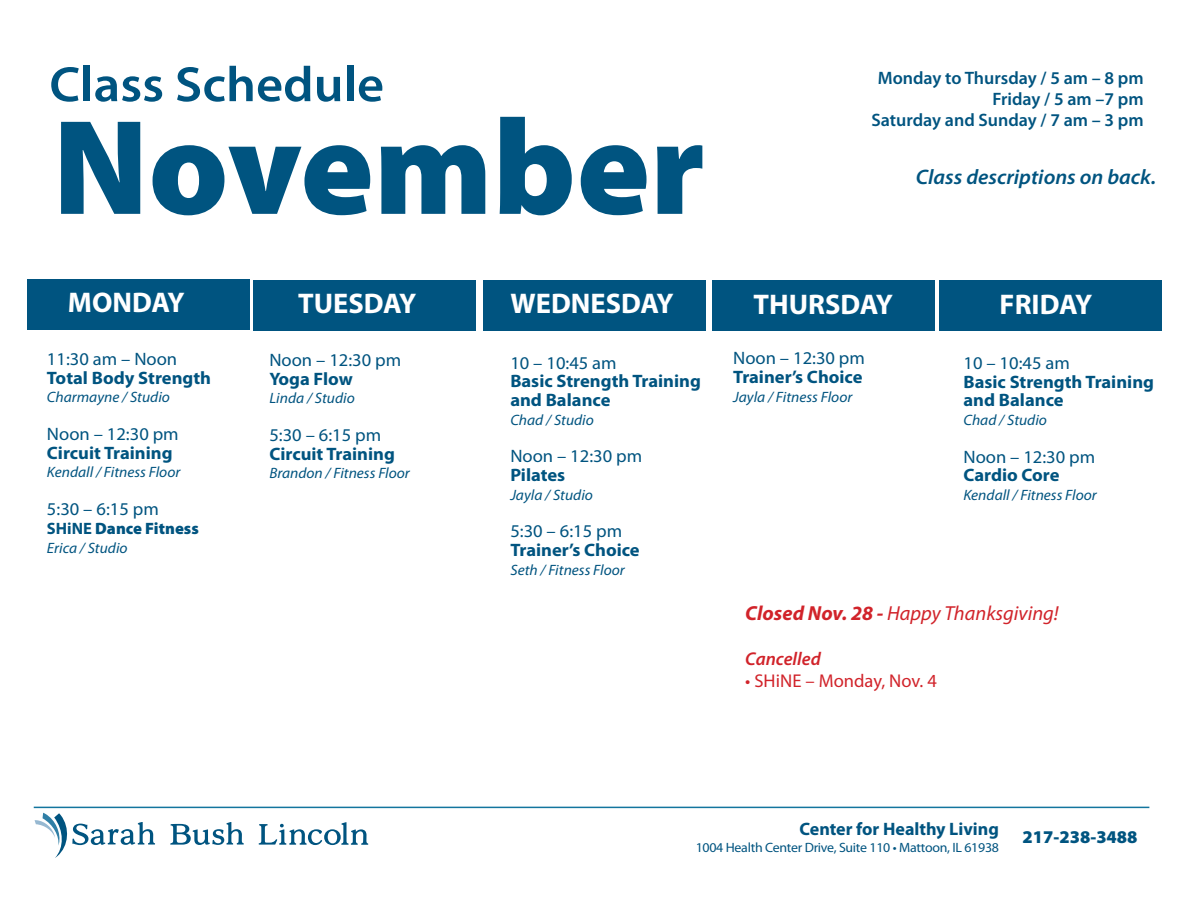
<style>
.page{position:relative;width:1188px;height:918px;background:#fff}
.page>*{position:absolute;margin:0;border:0;box-sizing:border-box;transform-origin:0 0}
.t1{font:900 136.5px "Myriad Pro";color:#005480}
.t2{font:600 49.8px "Myriad Pro";color:#005480;scale:1.05 1}
.t3{font:700 28.5px "Myriad Pro";color:#fff}
.t4{font:italic 600 21px "Myriad Pro";color:#005480}
.Paragraph_Style_1{font:italic 20.4px "Myriad Pro";color:#d1232a}
.t5{font:18.6px "Myriad Variable Concept";color:#d1232a}
.t6{font:italic 18.6px "Myriad Variable Concept";color:#d1232a}
.t7{font:700 18px/18.8px "Myriad Pro";color:#005480}
.t8{font:18px "Myriad Pro";color:#005480}
.t9{font:600 18px "Myriad Pro";color:#005480}
.t10{font:900 18px "Myriad Pro";color:#005480}
.Paragraph_Style_1-2{font:900 16.5px "Myriad Pro";color:#005480}
.t11{font:italic 15px "Myriad Pro";color:#005480}
.t12{font:13.5px "Myriad Pro";letter-spacing:-.02em;color:#005480}
.s1{font-weight:700}
</style>
<div class="page">
<div style="left:27px;top:279px;width:222px;height:50px;background:#005480"></div>
<div style="left:254px;top:280px;width:222px;height:50px;background:#005480"></div>
<div style="left:484px;top:280px;width:222px;height:50px;background:#005480"></div>
<div style="left:940px;top:280px;width:222px;height:51px;background:#005480"></div>
<div style="left:712px;top:280px;width:222px;height:50px;background:#005480"></div>
<hr style="left:34px;top:807px;width:1115px;height:1px;background:#13759e">
<svg style="left:35px;top:813px;width:120px;height:45px"></svg>
<svg style="left:170px;top:822px;width:74px;height:23px"></svg>
<svg style="left:258px;top:822px;width:110px;height:23px"></svg>
<p class="t2" style="left:49px;top:53px;width:320px">Class Schedule</p>
<p class="t1" style="left:53px;top:90px;width:654px">November</p>
<p class="t9" style="left:878px;top:67px;width:268px">Monday to Thursday / 5 am – 8 pm</p>
<p class="t9" style="left:992px;top:88px;width:153px">Friday / 5 am –7 pm</p>
<p class="t9" style="left:871px;top:109px;width:274px">Saturday and Sunday / 7 am – 3 pm</p>
<p class="t4" style="left:916px;top:164px;width:242px">Class descriptions on back.</p>
<p class="t3" style="left:68px;top:286px;width:118px">MONDAY</p>
<p class="t3" style="left:298px;top:287px;width:120px">TUESDAY</p>
<p class="t3" style="left:511px;top:288px;width:165px">WEDNESDAY</p>
<p class="t3" style="left:754px;top:288px;width:141px">THURSDAY</p>
<p class="t3" style="left:1000px;top:288px;width:94px">FRIDAY</p>
<p class="t8" style="left:47px;top:348px;width:132px">11:30 am – Noon</p>
<p class="t7" style="left:47px;top:368px;width:166px">Total Body Strength</p>
<p class="t11" style="left:47px;top:388px;width:124px">Charmayne / Studio</p>
<p class="t8" style="left:47px;top:423px;width:133px">Noon – 12:30 pm</p>
<p class="t7" style="left:47px;top:443px;width:127px">Circuit Training</p>
<p class="t11" style="left:47px;top:463px;width:135px">Kendall / Fitness Floor</p>
<p class="t8" style="left:47px;top:498px;width:113px">5:30 – 6:15 pm</p>
<p class="Paragraph_Style_1-2" style="left:47px;top:519px;width:153px"><span class="s1">SHiNE</span> Dance Fitness</p>
<p class="t11" style="left:47px;top:539px;width:82px">Erica / Studio</p>
<p class="t8" style="left:269px;top:349px;width:133px">Noon – 12:30 pm</p>
<p class="t7" style="left:269px;top:370px;width:85px">Yoga Flow</p>
<p class="t11" style="left:269px;top:389px;width:87px">Linda / Studio</p>
<p class="t8" style="left:269px;top:424px;width:113px">5:30 – 6:15 pm</p>
<p class="t7" style="left:269px;top:445px;width:127px">Circuit Training</p>
<p class="t11" style="left:269px;top:464px;width:142px">Brandon / Fitness Floor</p>
<p class="t8" style="left:510px;top:352px;width:108px">10 – 10:45 am</p>
<p class="t7" style="left:510px;top:372px;width:192px">Basic Strength Training and Balance</p>
<p class="t11" style="left:510px;top:411px;width:85px">Chad / Studio</p>
<p class="t8" style="left:510px;top:445px;width:133px">Noon – 12:30 pm</p>
<p class="t7" style="left:510px;top:466px;width:56px">Pilates</p>
<p class="t11" style="left:510px;top:486px;width:84px">Jayla / Studio</p>
<p class="t8" style="left:510px;top:520px;width:113px">5:30 – 6:15 pm</p>
<p class="t7" style="left:510px;top:541px;width:131px">Trainer’s Choice</p>
<p class="t11" style="left:510px;top:561px;width:116px">Seth / Fitness Floor</p>
<p class="t8" style="left:733px;top:347px;width:133px">Noon – 12:30 pm</p>
<p class="t7" style="left:733px;top:368px;width:131px">Trainer’s Choice</p>
<p class="t11" style="left:733px;top:388px;width:121px">Jayla / Fitness Floor</p>
<p class="t8" style="left:963px;top:352px;width:108px">10 – 10:45 am</p>
<p class="t7" style="left:963px;top:372px;width:192px">Basic Strength Training and Balance</p>
<p class="t11" style="left:963px;top:411px;width:85px">Chad / Studio</p>
<p class="t8" style="left:963px;top:446px;width:133px">Noon – 12:30 pm</p>
<p class="t7" style="left:963px;top:466px;width:98px">Cardio Core</p>
<p class="t11" style="left:963px;top:486px;width:135px">Kendall / Fitness Floor</p>
<p class="Paragraph_Style_1" style="left:745px;top:601px;width:315px"><span class="s1">Closed Nov. 28 -</span> Happy Thanksgiving!</p>
<p class="t6" style="left:745px;top:647px;width:77px">Cancelled</p>
<p class="t5" style="left:745px;top:670px;width:193px">• SHiNE – Monday, Nov. 4</p>
<p class="t7" style="left:799px;top:820px;width:201px">Center for Healthy Living</p>
<p class="t12" style="left:696px;top:839px;width:305px">1004 Health Center Drive, Suite 110 • Mattoon, IL 61938</p>
<p class="t10" style="left:1023px;top:827px;width:116px">217-238-3488</p>
</div>
